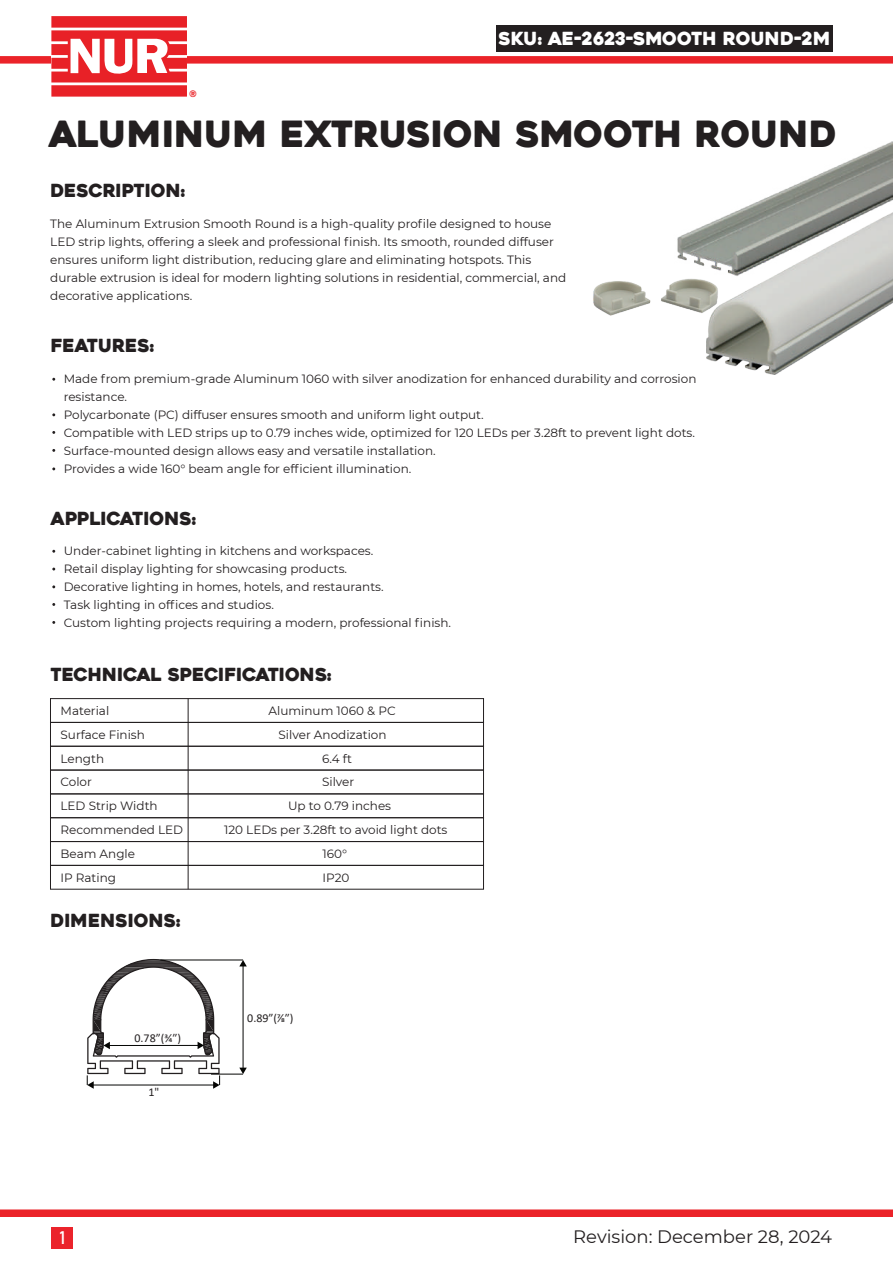
<style>
.page{position:relative;width:893px;height:1263px;background:#fff}
.page>*{position:absolute;margin:0;border:0;box-sizing:border-box;transform-origin:0 0}
.t1{font:36px "Heavitas";color:#231f20}
.t2{font:18px "Heavitas";color:#231f20}
.t3{font:18px "Heavitas";color:#fff}
.t4{font:18px "Montserrat";color:#231f20}
.t5{font:18px "Bahnschrift";color:#fff}
.t6{font:12px/18px "Montserrat";color:#231f20}
.t7{font:12px "Calibri";color:#231f20}
.t8{font:700 9.3px "Montserrat";color:#ea2227}
</style>
<div class="page">
<div style="left:0;top:56px;width:893px;height:8px;background:#eb2329"></div>
<div style="left:0;top:1209px;width:893px;height:8px;background:#eb2329"></div>
<div style="left:496px;top:26px;width:336px;height:26px;background:#231f20"></div>
<div style="left:52px;top:1227px;width:21px;height:21px;background:#eb232b"></div>
<svg style="left:51px;top:16px;width:136px;height:81px"></svg>
<div style="left:50px;top:698px;width:434px;height:25px;border:1px solid #231f20"></div>
<div style="left:50px;top:722px;width:434px;height:25px;border:1px solid #231f20"></div>
<div style="left:50px;top:746px;width:434px;height:24px;border:1px solid #231f20"></div>
<div style="left:50px;top:770px;width:434px;height:24px;border:1px solid #231f20"></div>
<div style="left:50px;top:793px;width:434px;height:25px;border:1px solid #231f20"></div>
<div style="left:50px;top:817px;width:434px;height:25px;border:1px solid #231f20"></div>
<div style="left:50px;top:841px;width:434px;height:25px;border:1px solid #231f20"></div>
<div style="left:50px;top:865px;width:434px;height:24px;border:1px solid #231f20"></div>
<hr style="left:188px;top:699px;width:1px;height:190px;background:#231f20">
<img style="left:706px;top:279px;width:187px;height:96px">
<img style="left:677px;top:141px;width:216px;height:138px">
<hr style="left:160px;top:959px;width:83px;height:1px;background:#040503">
<hr style="left:211px;top:1074px;width:32px;height:1px;background:#040503">
<hr style="left:243px;top:965px;width:1px;height:104px;background:#040503">
<svg style="left:239px;top:960px;width:8px;height:6px"></svg>
<svg style="left:239px;top:1067px;width:8px;height:7px"></svg>
<svg style="left:87px;top:959px;width:133px;height:130px"></svg>
<img style="left:593px;top:275px;width:126px;height:42px">
<p class="t8" style="left:189px;top:89px;width:9px">®</p>
<h2 class="t3" style="left:499px;top:27px;width:333px">SKU: AE-2623-SMOOTH ROUND-2M</h2>
<h1 class="t1" style="left:49px;top:112px;width:790px">ALUMINUM EXTRUSION SMOOTH ROUND</h1>
<h2 class="t2" style="left:50px;top:179px;width:136px">DESCRIPTION:</h2>
<p class="t6" style="left:50px;top:214px;width:517px">The Aluminum Extrusion Smooth Round is a high-quality profile designed to house LED strip lights, offering a sleek and professional finish. Its smooth, rounded diffuser ensures uniform light distribution, reducing glare and eliminating hotspots. This durable extrusion is ideal for modern lighting solutions in residential, commercial, and decorative applications.</p>
<h2 class="t2" style="left:51px;top:335px;width:105px">FEATURES:</h2>
<p class="t6" style="left:64px;top:369px;width:634px">Made from premium-grade Aluminum 1060 with silver anodization for enhanced durability and corrosion resistance.<br>Polycarbonate (PC) diffuser ensures smooth and uniform light output.<br>Compatible with LED strips up to 0.79 inches wide, optimized for 120 LEDs per 3.28ft to prevent light dots.<br>Surface-mounted design allows easy and versatile installation.<br>Provides a wide 160° beam angle for efficient illumination.</p>
<h2 class="t2" style="left:51px;top:507px;width:147px">APPLICATIONS:</h2>
<p class="t6" style="left:64px;top:541px;width:389px">Under-cabinet lighting in kitchens and workspaces.<br>Retail display lighting for showcasing products.<br>Decorative lighting in homes, hotels, and restaurants.<br>Task lighting in offices and studios.<br>Custom lighting projects requiring a modern, professional finish.</p>
<h2 class="t2" style="left:50px;top:664px;width:283px">TECHNICAL SPECIFICATIONS:</h2>
<p class="t6" style="left:61px;top:701px;width:50px">Material</p>
<p class="t6" style="left:269px;top:701px;width:129px">Aluminum 1060 &amp; PC</p>
<p class="t6" style="left:61px;top:725px;width:86px">Surface Finish</p>
<p class="t6" style="left:279px;top:725px;width:109px">Silver Anodization</p>
<p class="t6" style="left:61px;top:749px;width:45px">Length</p>
<p class="t6" style="left:322px;top:749px;width:31px">6.4 ft</p>
<p class="t6" style="left:61px;top:773px;width:33px">Color</p>
<p class="t6" style="left:322px;top:773px;width:34px">Silver</p>
<p class="t6" style="left:61px;top:796px;width:99px">LED Strip Width</p>
<p class="t6" style="left:288px;top:796px;width:105px">Up to 0.79 inches</p>
<p class="t6" style="left:61px;top:820px;width:124px">Recommended LED</p>
<p class="t6" style="left:224px;top:820px;width:225px">120 LEDs per 3.28ft to avoid light dots</p>
<p class="t6" style="left:61px;top:844px;width:76px">Beam Angle</p>
<p class="t6" style="left:323px;top:844px;width:26px">160°</p>
<p class="t6" style="left:61px;top:868px;width:57px">IP Rating</p>
<p class="t6" style="left:323px;top:868px;width:28px">IP20</p>
<h2 class="t2" style="left:50px;top:909px;width:131px">DIMENSIONS:</h2>
<p class="t7" style="left:135px;top:1029px;width:48px">0.78”(¾ʺ)</p>
<p class="t7" style="left:148px;top:1083px;width:12px">1"</p>
<p class="t7" style="left:247px;top:1010px;width:48px">0.89”(⅞ʺ)</p>
<h2 class="t5" style="left:60px;top:1224px;width:7px">1</h2>
<h2 class="t4" style="left:573px;top:1224px;width:260px">Revision: December 28, 2024</h2>
</div>
